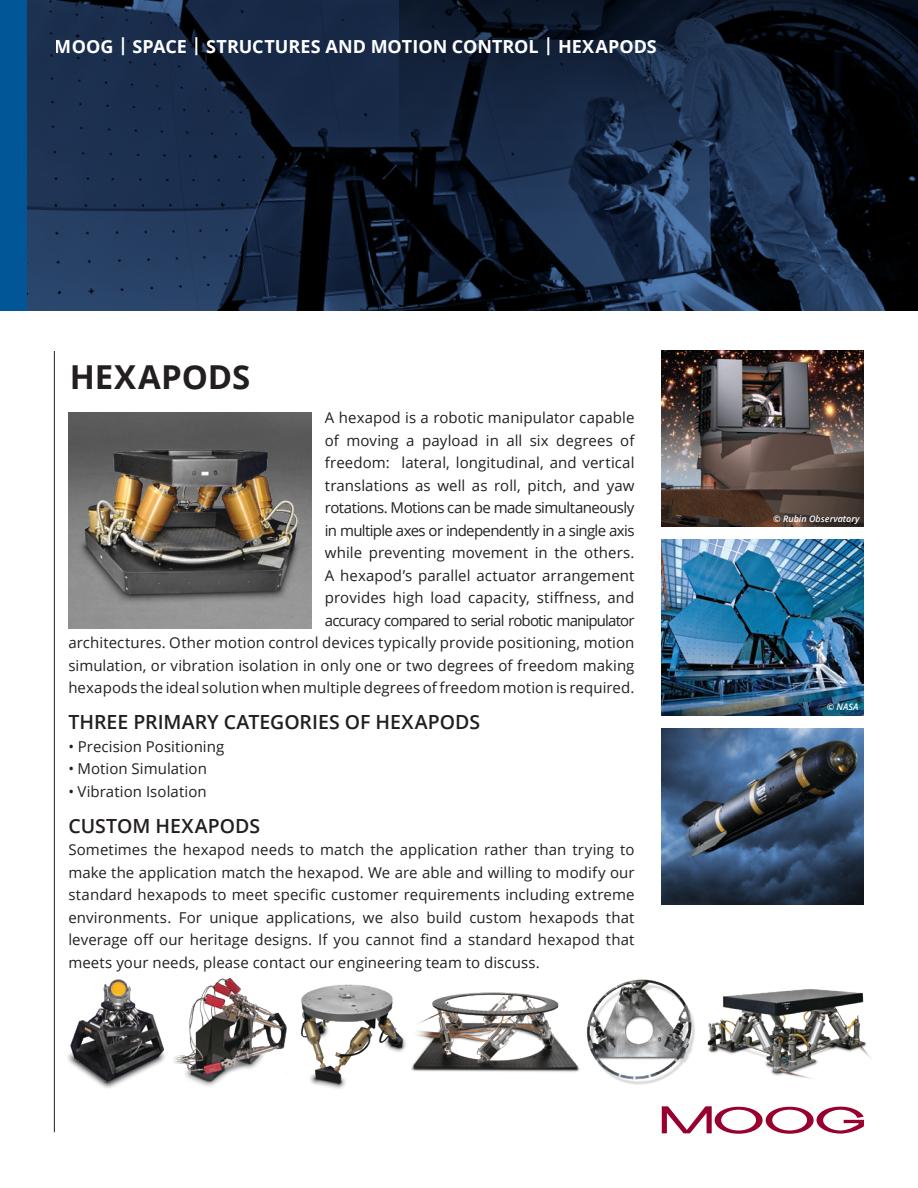
<style>
.page{position:relative;width:918px;height:1188px;background:#fff}
.page>*{position:absolute;margin:0;border:0;box-sizing:border-box;transform-origin:0 0}
.t1{font:700 33px "Open Sans";color:#231f20}
.t2{font:600 19.5px "Open Sans";letter-spacing:-.005em;color:#231f20}
.t3{font:700 18px "Open Sans";color:#fff}
.t4{font:15px/22.5px "Open Sans";letter-spacing:.005em;color:#231f20;text-align:right}
.t5{font:italic 600 9px "Open Sans";color:#fff}
</style>
<div class="page">
<img style="left:27px;top:0;width:373px;height:310px">
<svg style="left:400px;top:0;width:518px;height:310px;background:#122034"></svg>
<div style="left:0;top:0;width:27px;height:310px;background:#005697"></div>
<svg style="left:662px;top:1106px;width:202px;height:28px"></svg>
<img style="left:68px;top:412px;width:243px;height:216px">
<img style="left:662px;top:351px;width:202px;height:175px">
<img style="left:662px;top:540px;width:202px;height:175px">
<img style="left:662px;top:729px;width:202px;height:175px">
<hr style="left:54px;top:351px;width:1px;height:781px;background:#231f20">
<img style="left:716px;top:989px;width:155px;height:90px">
<img style="left:586px;top:979px;width:130px;height:106px">
<img style="left:415px;top:992px;width:165px;height:80px">
<img style="left:305px;top:984px;width:110px;height:105px">
<img style="left:178px;top:978px;width:127px;height:108px">
<img style="left:67px;top:979px;width:111px;height:109px">
<p class="t3" style="left:55px;top:34px;width:604px">MOOG | SPACE | STRUCTURES AND MOTION CONTROL | HEXAPODS</p>
<h1 class="t1" style="left:70px;top:353px;width:182px">HEXAPODS</h1>
<p class="t4" style="left:68px;top:406px;width:568px">A hexapod is a robotic manipulator capable<br>of moving a payload in all six degrees of<br>freedom: lateral, longitudinal, and vertical<br>translations as well as roll, pitch, and yaw<br>rotations. Motions can be made simultaneously<br>in multiple axes or independently in a single axis<br>while preventing movement in the others.<br>A hexapod’s parallel actuator arrangement<br>provides high load capacity, stiffness, and<br>accuracy compared to serial robotic manipulator<br>architectures. Other motion control devices typically provide positioning, motion simulation, or vibration isolation in only one or two degrees of freedom making hexapods the ideal solution when multiple degrees of freedom motion is required.</p>
<h2 class="t2" style="left:68px;top:709px;width:413px">THREE PRIMARY CATEGORIES OF HEXAPODS</h2>
<p class="t4" style="left:68px;top:735px;width:157px">• Precision Positioning</p>
<p class="t4" style="left:68px;top:757px;width:140px">• Motion Simulation</p>
<p class="t4" style="left:68px;top:780px;width:140px">• Vibration Isolation</p>
<h2 class="t2" style="left:68px;top:813px;width:193px">CUSTOM HEXAPODS</h2>
<p class="t4" style="left:68px;top:838px;width:568px;text-align:justify">Sometimes the hexapod needs to match the application rather than trying to make the application match the hexapod. We are able and willing to modify our standard hexapods to meet specific customer requirements including extreme environments. For unique applications, we also build custom hexapods that leverage off our heritage designs. If you cannot find a standard hexapod that meets your needs, please contact our engineering team to discuss.</p>
<p class="t5" style="left:773px;top:512px;width:88px">© Rubin Observatory</p>
<p class="t5" style="left:827px;top:701px;width:33px">© NASA</p>
</div>
